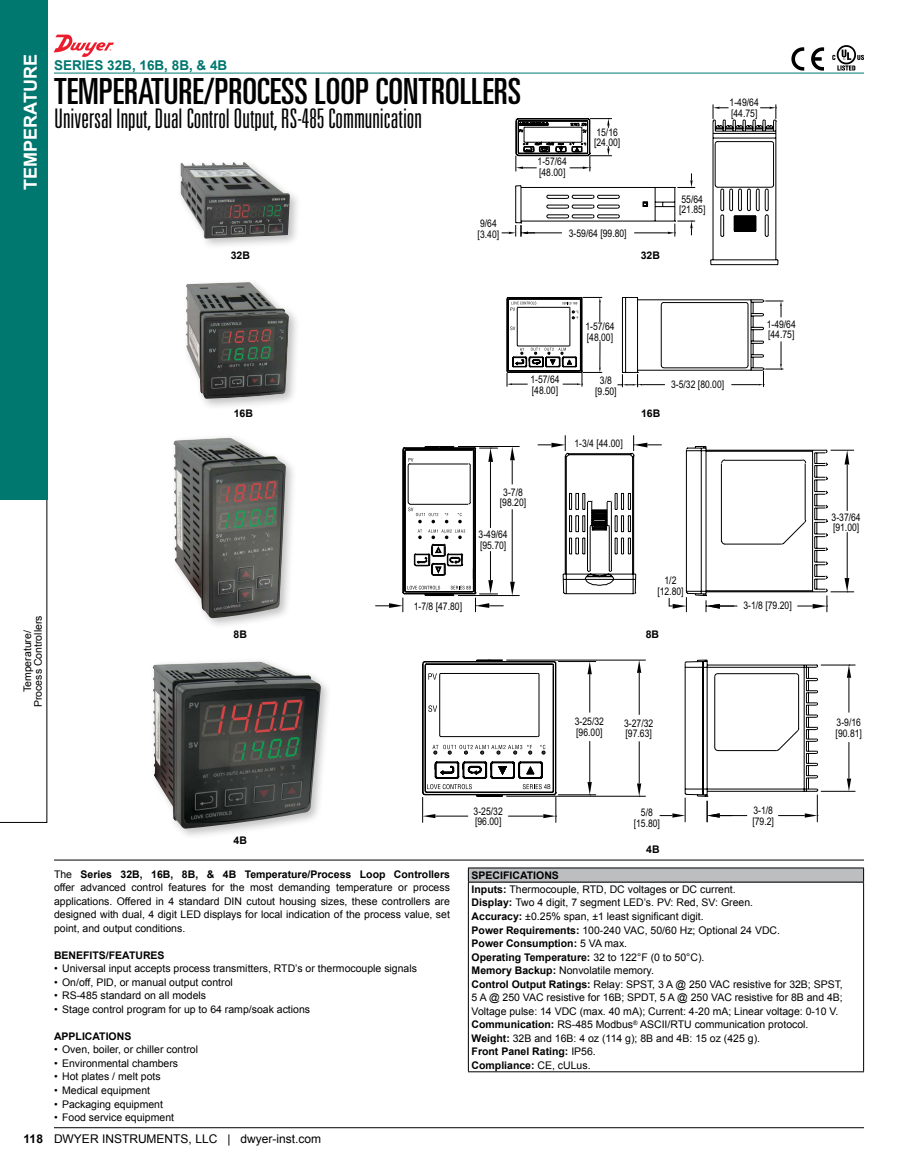
<style>
.page{position:relative;width:918px;height:1175px;background:#fff}
.page>*{position:absolute;margin:0;border:0;box-sizing:border-box;transform-origin:0 0}
.t1{font:ultra-condensed 36px "Univers LT Std";color:#000}
.t2{font:300 ultra-condensed 27px "Univers LT Std";color:#000}
.t3{font:700 18px "Arial";color:#fff}
.t4{font:700 13.5px "Arial";color:#00776f}
.t5{font:12px "Arial";color:#000}
.t6{font:10.5px/13.5px "Arial";color:#000;text-align:center}
.t7{font:10.5px/10.5px "Arial Narrow";color:#000}
.t8{font:700 10.5px "Arial";color:#000}
.s1{font-weight:700}
</style>
<div class="page">
<hr style="left:54px;top:1127px;width:810px;height:1px;background:#000">
<svg style="left:0;top:500px;width:47px;height:322px"></svg>
<div style="left:0;top:0;width:47px;height:500px;background:#00776f"></div>
<hr style="left:54px;top:73px;width:810px;height:1px;background:#00776f">
<hr style="left:54px;top:859px;width:810px;height:1px;background:#000">
<div style="left:468px;top:868px;width:396px;height:14px;background:#bcbec0"></div>
<hr style="left:863px;top:882px;width:1px;height:189px;background:#000">
<hr style="left:468px;top:882px;width:1px;height:189px;background:#000">
<hr style="left:468px;top:1071px;width:396px;height:1px;background:#000">
<hr style="left:468px;top:867px;width:396px;height:1px;background:#000">
<svg style="left:468px;top:868px;width:1px;height:13px"></svg>
<svg style="left:863px;top:868px;width:1px;height:13px"></svg>
<hr style="left:468px;top:881px;width:396px;height:1px;background:#000">
<svg style="left:502px;top:104px;width:276px;height:161px"></svg>
<div style="left:177px;top:158px;width:124px;height:92px;background:#000;opacity:.25"></div>
<img style="left:181px;top:162px;width:109px;height:76px">
<svg style="left:507px;top:297px;width:276px;height:91px"></svg>
<div style="left:182px;top:278px;width:119px;height:132px;background:#000;opacity:.25"></div>
<img style="left:186px;top:282px;width:103px;height:117px">
<svg style="left:375px;top:446px;width:453px;height:167px"></svg>
<svg style="left:389px;top:603px;width:14px;height:5px"></svg>
<svg style="left:474px;top:447px;width:261px;height:166px"></svg>
<svg style="left:673px;top:604px;width:13px;height:4px"></svg>
<hr style="left:847px;top:532px;width:1px;height:46px;background:#000">
<hr style="left:847px;top:464px;width:1px;height:47px;background:#000">
<svg style="left:706px;top:595px;width:31px;height:17px"></svg>
<svg style="left:797px;top:578px;width:57px;height:34px"></svg>
<svg style="left:825px;top:450px;width:29px;height:14px"></svg>
<svg style="left:403px;top:435px;width:259px;height:161px"></svg>
<div style="left:170px;top:433px;width:128px;height:197px;background:#000;opacity:.25"></div>
<img style="left:173px;top:437px;width:113px;height:181px">
<hr style="left:506px;top:796px;width:140px;height:1px;background:#000">
<hr style="left:506px;top:659px;width:140px;height:1px;background:#000">
<svg style="left:660px;top:797px;width:26px;height:25px"></svg>
<hr style="left:821px;top:664px;width:34px;height:1px;background:#000">
<hr style="left:821px;top:791px;width:34px;height:1px;background:#000">
<svg style="left:778px;top:795px;width:40px;height:27px"></svg>
<svg style="left:707px;top:796px;width:40px;height:26px"></svg>
<svg style="left:422px;top:660px;width:428px;height:135px"></svg>
<svg style="left:422px;top:761px;width:135px;height:61px"></svg>
<svg style="left:428px;top:673px;width:9px;height:6px"></svg>
<svg style="left:428px;top:705px;width:9px;height:7px"></svg>
<svg style="left:432px;top:745px;width:100px;height:9px"></svg>
<svg style="left:540px;top:745px;width:5px;height:9px"></svg>
<div style="left:149px;top:657px;width:184px;height:183px;background:#000;opacity:.25"></div>
<img style="left:152px;top:661px;width:169px;height:168px">
<svg style="left:54px;top:35px;width:60px;height:22px"></svg>
<svg style="left:811px;top:47px;width:13px;height:24px"></svg>
<svg style="left:791px;top:47px;width:13px;height:24px"></svg>
<svg style="left:832px;top:45px;width:32px;height:26px"></svg>
<h3 class="t3" style="left:18px;top:190px;width:137px;rotate:-90deg">TEMPERATURE</h3>
<p class="t4" style="left:54px;top:57px;width:175px">SERIES 32B, 16B, 8B, &amp; 4B</p>
<h1 class="t1" style="left:54px;top:71px;width:469px">TEMPERATURE/PROCESS LOOP CONTROLLERS</h1>
<h2 class="t2" style="left:54px;top:105px;width:369px">Universal Input, Dual Control Output, RS-485 Communication</h2>
<p class="t7" style="left:538px;top:156px;width:31px">1-57/64 [48.00]</p>
<p class="t7" style="left:594px;top:127px;width:28px">15/16 [24.00]</p>
<p class="t7" style="left:478px;top:218px;width:23px">9/64 [3.40]</p>
<p class="t7" style="left:569px;top:228px;width:59px">3-59/64 [99.80]</p>
<p class="t8" style="left:231px;top:248px;width:21px">32B</p>
<p class="t8" style="left:641px;top:248px;width:21px">32B</p>
<p class="t7" style="left:679px;top:194px;width:28px">55/64 [21.85]</p>
<p class="t7" style="left:730px;top:97px;width:31px">1-49/64 [44.75]</p>
<p class="t6" style="left:22px;top:707px;width:93px;line-height:10.5px;rotate:-90deg">Temperature/<br>Process Controllers</p>
<p class="t7" style="left:585px;top:321px;width:31px">1-57/64 [48.00]</p>
<p class="t7" style="left:530px;top:374px;width:31px">1-57/64 [48.00]</p>
<p class="t7" style="left:595px;top:375px;width:23px;text-align:center">3/8 [9.50]</p>
<p class="t7" style="left:671px;top:378px;width:55px">3-5/32 [80.00]</p>
<p class="t8" style="left:234px;top:406px;width:21px">16B</p>
<p class="t8" style="left:641px;top:406px;width:21px">16B</p>
<p class="t8" style="left:234px;top:627px;width:15px">8B</p>
<p class="t7" style="left:500px;top:486px;width:28px;text-align:center">3-7/8 [98.20]</p>
<p class="t7" style="left:479px;top:529px;width:31px">3-49/64 [95.70]</p>
<p class="t7" style="left:414px;top:600px;width:50px">1-7/8 [47.80]</p>
<p class="t7" style="left:574px;top:437px;width:50px">1-3/4 [44.00]</p>
<p class="t7" style="left:657px;top:575px;width:28px;text-align:center">1/2 [12.80]</p>
<p class="t8" style="left:646px;top:627px;width:15px">8B</p>
<p class="t7" style="left:767px;top:318px;width:31px">1-49/64 [44.75]</p>
<p class="t7" style="left:743px;top:600px;width:50px">3-1/8 [79.20]</p>
<p class="t7" style="left:575px;top:715px;width:31px">3-25/32 [96.00]</p>
<p class="t7" style="left:624px;top:717px;width:31px">3-27/32 [97.63]</p>
<p class="t7" style="left:832px;top:511px;width:31px">3-37/64 [91.00]</p>
<p class="t7" style="left:836px;top:716px;width:28px">3-9/16 [90.81]</p>
<p class="t8" style="left:234px;top:833px;width:15px">4B</p>
<p class="t6" style="left:54px;top:867px;width:398px;text-align:justify">The <span class="s1">Series 32B, 16B, 8B, &amp; 4B Temperature/Process Loop Controllers </span>offer advanced control features for the most demanding temperature or process applications. Offered in 4 standard DIN cutout housing sizes, these controllers are designed with dual, 4 digit LED displays for local indication of the process value, set point, and output conditions.</p>
<p class="t8" style="left:54px;top:948px;width:112px">BENEFITS/FEATURES</p>
<p class="t6" style="left:54px;top:962px;width:365px">• Universal input accepts process transmitters, RTD’s or thermocouple signals</p>
<p class="t6" style="left:54px;top:975px;width:180px">• On/off, PID, or manual output control</p>
<p class="t6" style="left:54px;top:989px;width:154px">• RS-485 standard on all models</p>
<p class="t6" style="left:54px;top:1002px;width:258px">• Stage control program for up to 64 ramp/soak actions</p>
<p class="t8" style="left:54px;top:1029px;width:79px">APPLICATIONS</p>
<p class="t6" style="left:54px;top:1043px;width:146px">• Oven, boiler, or chiller control</p>
<p class="t6" style="left:54px;top:1056px;width:126px">• Environmental chambers</p>
<p class="t6" style="left:54px;top:1070px;width:108px">• Hot plates / melt pots</p>
<p class="t6" style="left:54px;top:1083px;width:98px">• Medical equipment</p>
<p class="t6" style="left:54px;top:1097px;width:111px">• Packaging equipment</p>
<p class="t6" style="left:54px;top:1110px;width:122px">• Food service equipment</p>
<p class="t7" style="left:474px;top:805px;width:31px">3-25/32 [96.00]</p>
<p class="t7" style="left:634px;top:806px;width:28px;text-align:center">5/8 [15.80]</p>
<p class="t7" style="left:752px;top:805px;width:23px">3-1/8 [79.2]</p>
<p class="t8" style="left:646px;top:842px;width:15px">4B</p>
<p class="t6" style="left:472px;top:868px;width:373px;text-align:left"><span class="s1">SPECIFICATIONS<br>Inputs:</span> Thermocouple, RTD, DC voltages or DC current.<br><span class="s1">Display:</span> Two 4 digit, 7 segment LED’s. PV: Red, SV: Green.<br><span class="s1">Accuracy:</span> ±0.25% span, ±1 least significant digit.<br><span class="s1">Power Requirements:</span> 100-240 VAC, 50/60 Hz; Optional 24 VDC.<br><span class="s1">Power Consumption:</span> 5 VA max.<br><span class="s1">Operating Temperature:</span> 32 to 122°F (0 to 50°C).<br><span class="s1">Memory Backup:</span> Nonvolatile memory.<br><span class="s1">Control Output Ratings:</span> Relay: SPST, 3 A @ 250 VAC resistive for 32B; SPST, 5 A @ 250 VAC resistive for 16B; SPDT, 5 A @ 250 VAC resistive for 8B and 4B; Voltage pulse: 14 VDC (max. 40 mA); Current: 4-20 mA; Linear voltage: 0-10 V.<br><span class="s1">Communication:</span> RS-485 Modbus<sup>®</sup> ASCII/RTU communication protocol.<br><span class="s1">Weight:</span> 32B and 16B: 4 oz (114 g); 8B and 4B: 15 oz (425 g).<br><span class="s1">Front Panel Rating:</span> IP56.<br><span class="s1">Compliance:</span> CE, cULus.</p>
<p class="t5" style="left:24px;top:1131px;width:299px"><span class="s1">118</span> DWYER INSTRUMENTS, LLC | dwyer-inst.com</p>
</div>
